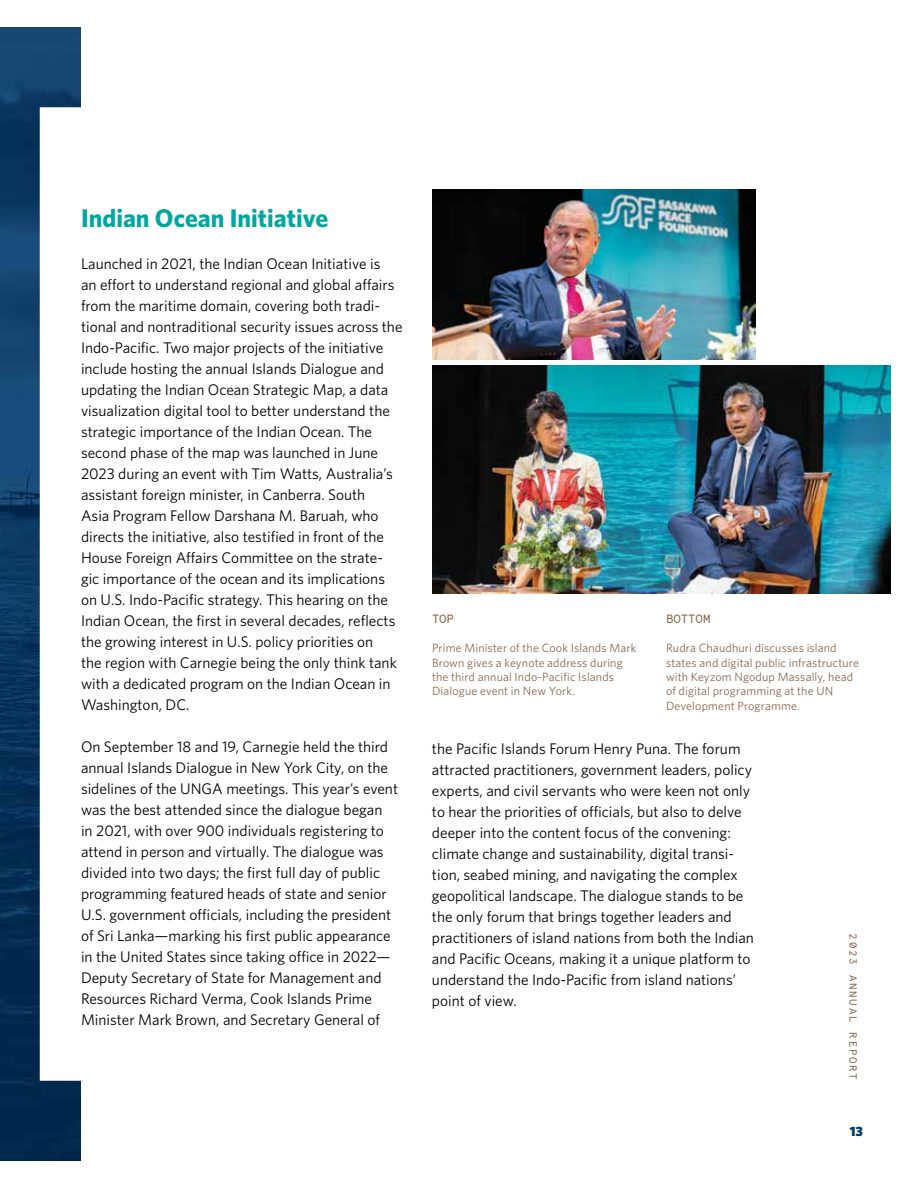
<style>
.page{position:relative;width:918px;height:1188px;background:#fff}
.page>*{position:absolute;margin:0;border:0;box-sizing:border-box;transform-origin:0 0}
.t1{font:700 25.5px "Whitney";color:#00a79e}
.t2{font:15.3px/21px "Whitney";color:#000}
.t3{font:900 13.5px "Whitney";color:#003a63}
.t4{font:12px/14.4px "Whitney";letter-spacing:.015em;color:#88674f}
.t5{font:12px "Apercu Mono Pro";color:#88674f}
.t6{font:10.5px "Apercu Mono Pro";letter-spacing:.165em;color:#88674f}
</style>
<div class="page">
<img style="left:0;top:27px;width:81px;height:1134px">
<div style="left:40px;top:107px;width:717px;height:974px;background:#fff"></div>
<img style="left:432px;top:366px;width:459px;height:228px">
<img style="left:432px;top:189px;width:324px;height:170px">
<h1 class="t1" style="left:81px;top:201px;width:249px">Indian Ocean Initiative</h1>
<p class="t2" style="left:81px;top:253px;width:323px">Launched in 2021, the Indian Ocean Initiative is<br>an effort to understand regional and global affairs from the maritime domain, covering both tradi&shy;tional and nontraditional security issues across the Indo-Pacific. Two major projects of the initiative include hosting the annual Islands Dialogue and updating the Indian Ocean Strategic Map, a data visualization digital tool to better understand the strategic importance of the Indian Ocean. The second phase of the map was launched in June 2023 during an event with Tim Watts, Australia’s assistant foreign minister, in Canberra. South<br>Asia Program Fellow Darshana M. Baruah, who directs the initiative, also testified in front of the House Foreign Affairs Committee on the strate&shy;gic importance of the ocean and its implications on U.S. Indo-Pacific strategy. This hearing on the Indian Ocean, the first in several decades, reflects the growing interest in U.S. policy priorities on<br>the region with Carnegie being the only think tank with a dedicated program on the Indian Ocean in Washington, DC.</p>
<p class="t2" style="left:81px;top:736px;width:319px">On September 18 and 19, Carnegie held the third annual Islands Dialogue in New York City, on the sidelines of the UNGA meetings. This year’s event was the best attended since the dialogue began<br>in 2021, with over 900 individuals registering to attend in person and virtually. The dialogue was divided into two days; the first full day of public programming featured heads of state and senior U.S. government officials, including the president of Sri Lanka—marking his first public appearance in the United States since taking office in 2022— Deputy Secretary of State for Management and Resources Richard Verma, Cook Islands Prime Minister Mark Brown, and Secretary General of</p>
<p class="t2" style="left:432px;top:737px;width:323px">the Pacific Islands Forum Henry Puna. The forum attracted practitioners, government leaders, policy experts, and civil servants who were keen not only to hear the priorities of officials, but also to delve deeper into the content focus of the convening: climate change and sustainability, digital transi&shy;tion, seabed mining, and navigating the complex geopolitical landscape. The dialogue stands to be the only forum that brings together leaders and practitioners of island nations from both the Indian and Pacific Oceans, making it a unique platform to understand the Indo-Pacific from island nations’ point of view.</p>
<p class="t5" style="left:432px;top:612px;width:24px">TOP</p>
<p class="t4" style="left:432px;top:640px;width:206px">Prime Minister of the Cook Islands Mark Brown gives a keynote address during the third annual Indo-Pacific Islands Dialogue event in New York.</p>
<p class="t5" style="left:666px;top:612px;width:46px">BOTTOM</p>
<p class="t4" style="left:666px;top:640px;width:195px">Rudra Chaudhuri discusses island states and digital public infrastructure with Keyzom Ngodup Massally, head of digital programming at the UN Development Programme.</p>
<p class="t6" style="left:859px;top:933px;width:148px;rotate:90deg">2023 ANNUAL REPORT</p>
<p class="t3" style="left:850px;top:1122px;width:15px">13</p>
</div>
